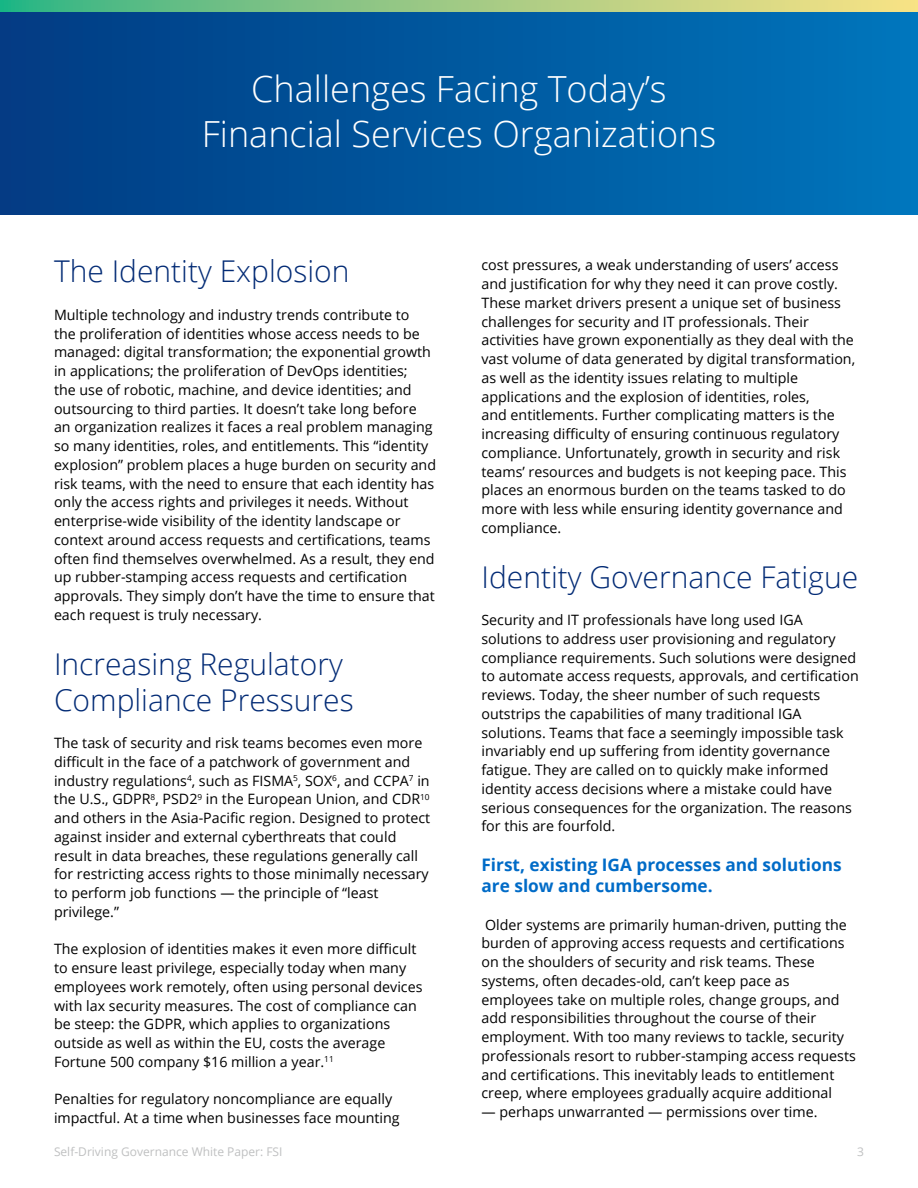
<style>
.page{position:relative;width:918px;height:1188px;background:#fff}
.page>*{position:absolute;margin:0;border:0;box-sizing:border-box;transform-origin:0 0}
.t1{font:300 36px/45px "Open Sans";color:#fff;text-align:center}
.t2{font:300 30px/36px "Open Sans";color:#032b75}
.t3{font:700 17.25px/21px "Open Sans";color:#006bc7}
.t4{font:14.25px/18.8px "Open Sans";color:#000}
.t5{font:12px "Open Sans";color:#bfc0c1}
</style>
<div class="page">
<div style="left:0;top:0;width:918px;height:214px;background:linear-gradient(to right,#013b82,#0075bb)"></div>
<svg style="left:0;top:0;width:918px;height:12px"></svg>
<h1 class="t1" style="left:202px;top:66px;width:516px">Challenges Facing Today’s<br>Financial Services Organizations</h1>
<h2 class="t2" style="left:54px;top:253px;width:297px">The Identity Explosion</h2>
<p class="t4" style="left:54px;top:305px;width:384px">Multiple technology and industry trends contribute to<br>the proliferation of identities whose access needs to be managed: digital transformation; the exponential growth in applications; the proliferation of DevOps identities;<br>the use of robotic, machine, and device identities; and outsourcing to third parties. It doesn’t take long before an organization realizes it faces a real problem managing so many identities, roles, and entitlements. This “identity explosion” problem places a huge burden on security and risk teams, with the need to ensure that each identity has only the access rights and privileges it needs. Without enterprise-wide visibility of the identity landscape or context around access requests and certifications, teams often find themselves overwhelmed. As a result, they end up rubber-stamping access requests and certification approvals. They simply don’t have the time to ensure that each request is truly necessary.</p>
<h2 class="t2" style="left:54px;top:645px;width:301px">Increasing Regulatory<br>Compliance Pressures</h2>
<p class="t4" style="left:54px;top:733px;width:378px">The task of security and risk teams becomes even more difficult in the face of a patchwork of government and industry regulations<sup>4</sup>, such as FISMA<sup>5</sup>, SOX<sup>6</sup>, and CCPA<sup>7</sup> in the U.S., GDPR<sup>8</sup>, PSD2<sup>9</sup> in the European Union, and CDR<sup>10 </sup>and others in the Asia-Pacific region. Designed to protect against insider and external cyberthreats that could result in data breaches, these regulations generally call for restricting access rights to those minimally necessary to perform job functions — the principle of “least privilege.”</p>
<p class="t4" style="left:54px;top:940px;width:370px">The explosion of identities makes it even more difficult to ensure least privilege, especially today when many employees work remotely, often using personal devices with lax security measures. The cost of compliance can be steep: the GDPR, which applies to organizations outside as well as within the EU, costs the average Fortune 500 company $16 million a year.<sup>11</sup></p>
<p class="t4" style="left:54px;top:1090px;width:347px">Penalties for regulatory noncompliance are equally impactful. At a time when businesses face mounting</p>
<p class="t4" style="left:482px;top:255px;width:375px">cost pressures, a weak understanding of users’ access and justification for why they need it can prove costly.<br>These market drivers present a unique set of business challenges for security and IT professionals. Their activities have grown exponentially as they deal with the vast volume of data generated by digital transformation, as well as the identity issues relating to multiple applications and the explosion of identities, roles,<br>and entitlements. Further complicating matters is the increasing difficulty of ensuring continuous regulatory compliance. Unfortunately, growth in security and risk teams’ resources and budgets is not keeping pace. This places an enormous burden on the teams tasked to do more with less while ensuring identity governance and compliance.</p>
<h2 class="t2" style="left:482px;top:558px;width:378px">Identity Governance Fatigue</h2>
<p class="t4" style="left:481px;top:610px;width:379px">Security and IT professionals have long used IGA solutions to address user provisioning and regulatory compliance requirements. Such solutions were designed to automate access requests, approvals, and certification reviews. Today, the sheer number of such requests outstrips the capabilities of many traditional IGA solutions. Teams that face a seemingly impossible task invariably end up suffering from identity governance fatigue. They are called on to quickly make informed identity access decisions where a mistake could have serious consequences for the organization. The reasons for this are fourfold.</p>
<p class="t3" style="left:482px;top:854px;width:362px">First, existing IGA processes and solutions are slow and cumbersome.</p>
<p class="t4" style="left:482px;top:915px;width:376px">Older systems are primarily human-driven, putting the burden of approving access requests and certifications on the shoulders of security and risk teams. These systems, often decades-old, can’t keep pace as employees take on multiple roles, change groups, and add responsibilities throughout the course of their employment. With too many reviews to tackle, security professionals resort to rubber-stamping access requests and certifications. This inevitably leads to entitlement creep, where employees gradually acquire additional</p>
<p class="t4" style="left:482px;top:1102px;width:338px">— perhaps unwarranted — permissions over time.</p>
<p class="t5" style="left:54px;top:1143px;width:230px">Self-Driving Governance White Paper: FSI</p>
<p class="t5" style="left:857px;top:1143px;width:8px">3</p>
</div>
